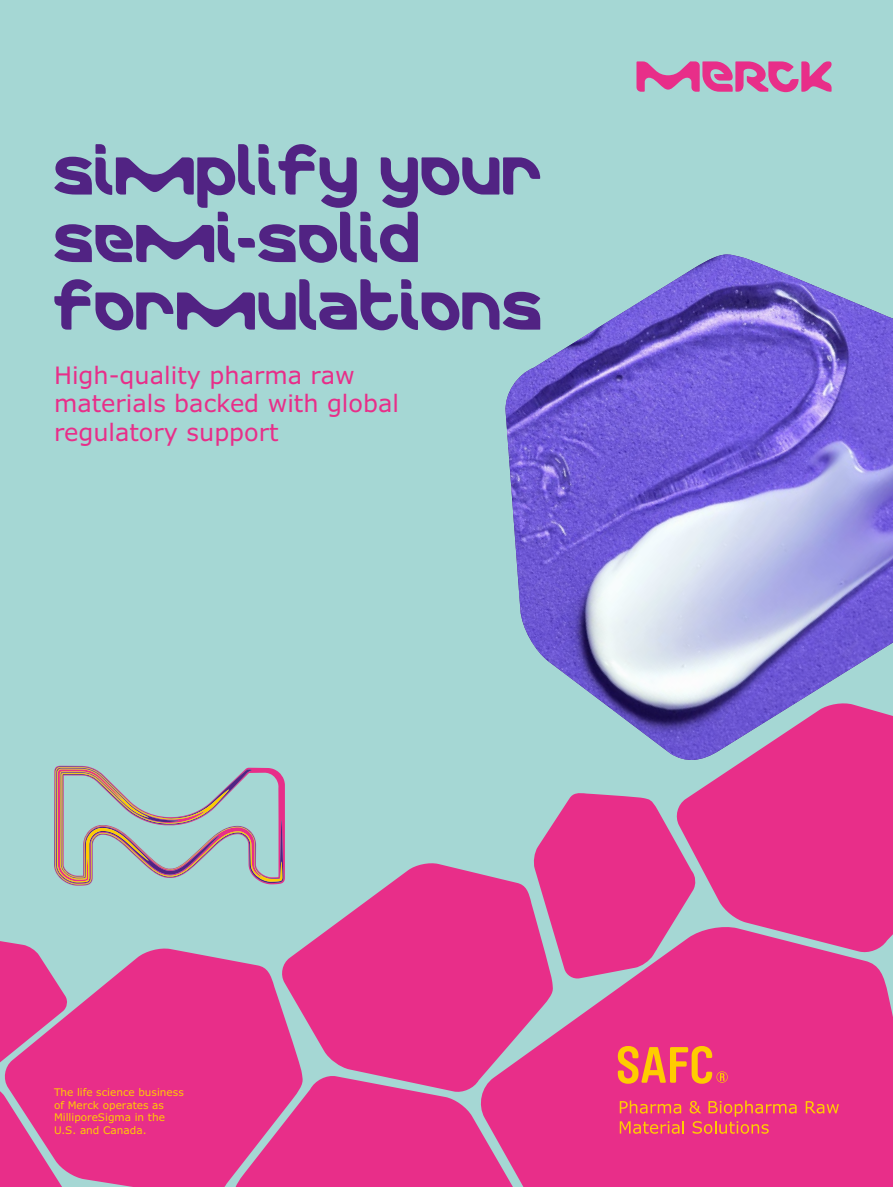
<style>
.page{position:relative;width:893px;height:1187px;background:#fff}
.page>*{position:absolute;margin:0;border:0;box-sizing:border-box;transform-origin:0 0}
.t1{font:54px/67.5px "Merck";color:#512383}
.t2{font:24px/28.5px "Verdana Pro";color:#e82e89}
.t3{font:10.5px/12.6px "Verdana Pro";color:#fc0}
</style>
<div class="page">
<div style="left:0;top:0;width:893px;height:1186px;background:#a5d7d4"></div>
<svg style="left:54px;top:765px;width:231px;height:120px"></svg>
<div style="left:520px;top:953px;width:373px;height:233px;background:#e82e89"></div>
<svg style="left:280px;top:861px;width:275px;height:232px;fill:#e82e89"></svg>
<svg style="left:305px;top:1074px;width:215px;height:112px"></svg>
<svg style="left:533px;top:793px;width:163px;height:186px"></svg>
<svg style="left:674px;top:763px;width:219px;height:190px;fill:#e82e89"></svg>
<svg style="left:4px;top:947px;width:301px;height:239px;fill:#e82e89"></svg>
<svg style="left:0;top:941px;width:68px;height:132px"></svg>
<svg style="left:0;top:1083px;width:107px;height:103px"></svg>
<img style="left:505px;top:254px;width:388px;height:509px">
<svg style="left:636px;top:61px;width:196px;height:31px"></svg>
<svg style="left:618px;top:1045px;width:110px;height:38px"></svg>
<svg style="left:620px;top:1100px;width:61px;height:13px"></svg>
<svg style="left:806px;top:1100px;width:33px;height:13px"></svg>
<svg style="left:620px;top:1120px;width:64px;height:13px"></svg>
<svg style="left:690px;top:1100px;width:107px;height:33px"></svg>
<h1 class="t1" style="left:54px;top:142px;width:491px">Simplify your semi-solid formulations</h1>
<h2 class="t2" style="left:54px;top:361px;width:347px">High-quality pharma raw materials backed with global regulatory support</h2>
<p class="t3" style="left:54px;top:1085px;width:131px">The life science business of Merck operates as<br>MilliporeSigma in the<br>U.S. and Canada.</p>
</div>
